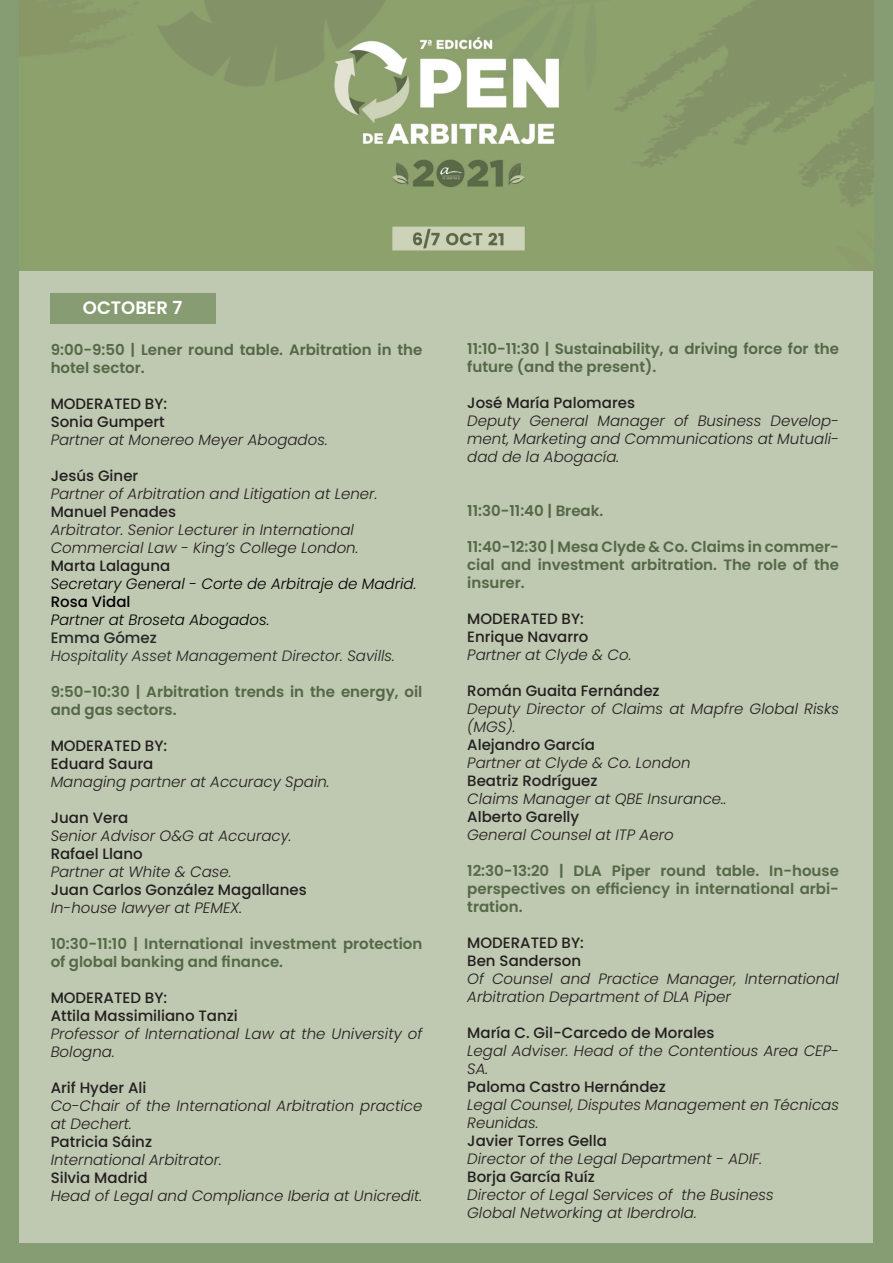
<style>
.page{position:relative;width:893px;height:1263px;background:#869d73}
.page>*{position:absolute;margin:0;border:0;box-sizing:border-box;transform-origin:0 0}
.t1{font:600 18px "Poppins";color:#fff}
.t2{font:italic 300 15px/18px "Poppins";color:#231f20}
.t3{font:600 15px/18px "Poppins";color:#546847}
.t4{font:500 15px "Poppins";color:#231f20}
.t5{font:italic 300 15px "Poppins";color:#000001}
.t6{font:italic 300 15px "Poppins";color:#222826}
.t7{font:500 15px "Poppins";color:#000001}
.t8{font:500 15px "Poppins";color:#222826}
</style>
<div class="page">
<img style="left:19px;top:0;width:855px;height:282px">
<div style="left:20px;top:272px;width:853px;height:971px;background:#bfc8b0"></div>
<div style="left:51px;top:293px;width:165px;height:31px;background:#879c72"></div>
<p class="t1" style="left:83px;top:298px;width:101px">OCTOBER 7</p>
<p class="t3" style="left:51px;top:341px;width:373px">9:00-9:50 | Lener round table. Arbitration in the hotel sector.</p>
<p class="t4" style="left:51px;top:395px;width:118px">MODERATED BY:</p>
<p class="t4" style="left:51px;top:413px;width:116px">Sonia Gumpert</p>
<p class="t2" style="left:51px;top:431px;width:279px">Partner at Monereo Meyer Abogados.</p>
<p class="t4" style="left:51px;top:467px;width:89px">Jesús Giner</p>
<p class="t2" style="left:51px;top:485px;width:328px">Partner of Arbitration and Litigation at Lener.</p>
<p class="t4" style="left:51px;top:503px;width:127px">Manuel Penades</p>
<p class="t2" style="left:51px;top:521px;width:305px">Arbitrator. Senior Lecturer in International</p>
<p class="t2" style="left:51px;top:539px;width:309px">Commercial Law - King’s College London.</p>
<p class="t4" style="left:51px;top:557px;width:121px">Marta Lalaguna</p>
<p class="t5" style="left:51px;top:575px;width:367px">Secretary General - Corte de Arbitraje de Madrid.</p>
<p class="t7" style="left:51px;top:593px;width:81px">Rosa Vidal</p>
<p class="t5" style="left:51px;top:611px;width:220px">Partner at Broseta Abogados.</p>
<p class="t8" style="left:51px;top:629px;width:108px">Emma Gómez</p>
<p class="t6" style="left:51px;top:647px;width:346px">Hospitality Asset Management Director. Savills.</p>
<p class="t3" style="left:51px;top:683px;width:373px">9:50-10:30 | Arbitration trends in the energy, oil and gas sectors.</p>
<p class="t4" style="left:51px;top:737px;width:118px">MODERATED BY:</p>
<p class="t4" style="left:51px;top:755px;width:104px">Eduard Saura</p>
<p class="t2" style="left:51px;top:773px;width:280px">Managing partner at Accuracy Spain.</p>
<p class="t4" style="left:51px;top:809px;width:79px">Juan Vera</p>
<p class="t2" style="left:51px;top:827px;width:243px">Senior Advisor O&amp;G at Accuracy.</p>
<p class="t4" style="left:51px;top:845px;width:94px">Rafael Llano</p>
<p class="t2" style="left:51px;top:863px;width:183px">Partner at White &amp; Case.</p>
<p class="t4" style="left:51px;top:881px;width:258px">Juan Carlos González Magallanes</p>
<p class="t2" style="left:51px;top:899px;width:193px">In-house lawyer at PEMEX.</p>
<p class="t3" style="left:51px;top:935px;width:373px">10:30-11:10 | International investment protection of global banking and finance.</p>
<p class="t4" style="left:51px;top:989px;width:118px">MODERATED BY:</p>
<p class="t4" style="left:51px;top:1007px;width:189px">Attila Massimiliano Tanzi</p>
<p class="t2" style="left:51px;top:1025px;width:373px">Professor of International Law at the University of<br>Bologna.</p>
<p class="t4" style="left:51px;top:1079px;width:97px">Arif Hyder Ali</p>
<p class="t2" style="left:51px;top:1097px;width:373px">Co-Chair of the International Arbitration practice at Dechert.</p>
<p class="t4" style="left:51px;top:1133px;width:103px">Patricia Sáinz</p>
<p class="t2" style="left:51px;top:1151px;width:173px">International Arbitrator.</p>
<p class="t4" style="left:51px;top:1169px;width:99px">Silvia Madrid</p>
<p class="t2" style="left:51px;top:1187px;width:373px">Head of Legal and Compliance Iberia at Unicredit.</p>
<p class="t3" style="left:467px;top:340px;width:373px">11:10-11:30 | Sustainability, a driving force for the future (and the present).</p>
<p class="t4" style="left:467px;top:394px;width:169px">José María Palomares</p>
<p class="t2" style="left:467px;top:412px;width:373px;text-align:justify">Deputy General Manager of Business Develop&shy;ment, Marketing and Communications at Mutuali&shy;dad de la Abogacía.</p>
<p class="t3" style="left:467px;top:502px;width:138px">11:30-11:40 | Break.</p>
<p class="t3" style="left:467px;top:538px;width:373px;text-align:justify">11:40-12:30 | Mesa Clyde &amp; Co. Claims in commer&shy;cial and investment arbitration. The role of the insurer.</p>
<p class="t4" style="left:467px;top:610px;width:118px">MODERATED BY:</p>
<p class="t4" style="left:467px;top:628px;width:123px">Enrique Navarro</p>
<p class="t2" style="left:467px;top:646px;width:166px">Partner at Clyde &amp; Co.</p>
<p class="t4" style="left:467px;top:682px;width:194px">Román Guaita Fernández</p>
<p class="t2" style="left:467px;top:700px;width:373px">Deputy Director of Claims at Mapfre Global Risks (MGS).</p>
<p class="t4" style="left:467px;top:736px;width:129px">Alejandro García</p>
<p class="t2" style="left:467px;top:754px;width:225px">Partner at Clyde &amp; Co. London</p>
<p class="t4" style="left:467px;top:772px;width:132px">Beatriz Rodríguez</p>
<p class="t2" style="left:467px;top:790px;width:261px">Claims Manager at QBE Insurance..</p>
<p class="t4" style="left:467px;top:808px;width:114px">Alberto Garelly</p>
<p class="t2" style="left:467px;top:826px;width:208px">General Counsel at ITP Aero</p>
<p class="t3" style="left:467px;top:862px;width:373px;text-align:justify">12:30-13:20 | DLA Piper round table. In-house perspectives on efficiency in international arbi&shy;tration.</p>
<p class="t4" style="left:467px;top:934px;width:118px">MODERATED BY:</p>
<p class="t4" style="left:467px;top:952px;width:115px">Ben Sanderson</p>
<p class="t2" style="left:467px;top:970px;width:373px">Of Counsel and Practice Manager, International<br>Arbitration Department of DLA Piper</p>
<p class="t4" style="left:467px;top:1024px;width:249px">María C. Gil-Carcedo de Morales</p>
<p class="t2" style="left:467px;top:1042px;width:373px">Legal Adviser. Head of the Contentious Area CEP-<br>SA.</p>
<p class="t4" style="left:467px;top:1078px;width:200px">Paloma Castro Hernández</p>
<p class="t2" style="left:467px;top:1096px;width:373px">Legal Counsel, Disputes Management en Técnicas<br>Reunidas.</p>
<p class="t4" style="left:467px;top:1132px;width:141px">Javier Torres Gella</p>
<p class="t2" style="left:467px;top:1150px;width:297px">Director of the Legal Department - ADIF.</p>
<p class="t4" style="left:467px;top:1168px;width:129px">Borja García Ruíz</p>
<p class="t2" style="left:467px;top:1186px;width:308px">Director of Legal Services of the Business</p>
<p class="t2" style="left:467px;top:1204px;width:231px">Global Networking at Iberdrola.</p>
</div>
